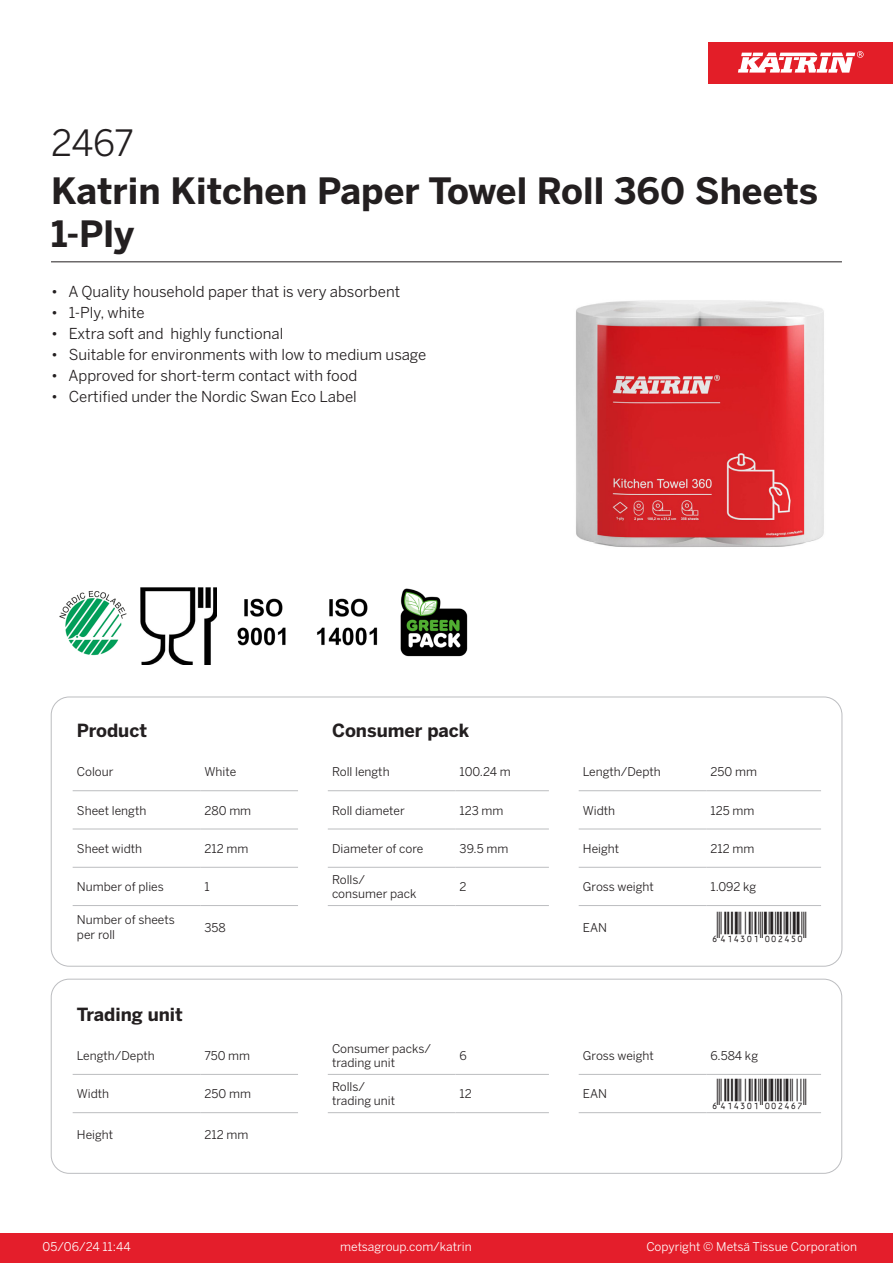
<style>
.page{position:relative;width:893px;height:1263px;background:#fff}
.page>*{position:absolute;margin:0;border:0;box-sizing:border-box;transform-origin:0 0}
.Product_Name{font:700 36px/43.2px "Benton Sans";color:#231f20}
.External_material_co{font:36px "Benton Sans";color:#231f20}
.T_EAN{font:30px "Viisas EAN Matala";color:#231f20}
.T_TableHeader{font:700 18px "Benton Sans";color:#231f20}
.MarketingBullets{font:15px "Benton Sans";color:#231f20}
.T_TableBody{font:12px/14.4px "Benton Sans";color:#231f20}
.t1{font:12px "Benton Sans";color:#fff}
</style>
<div class="page">
<div style="left:0;top:1233px;width:893px;height:30px;background:#e41e2b"></div>
<div style="left:708px;top:43px;width:185px;height:41px;background:#e31e28"></div>
<svg style="left:738px;top:51px;width:126px;height:22px"></svg>
<hr style="left:73px;top:790px;width:127px;height:1px;background:#bcbdc0">
<hr style="left:200px;top:790px;width:98px;height:1px;background:#bcbdc0">
<hr style="left:328px;top:790px;width:127px;height:1px;background:#bcbdc0">
<hr style="left:455px;top:790px;width:94px;height:1px;background:#bcbdc0">
<hr style="left:579px;top:790px;width:127px;height:1px;background:#bcbdc0">
<hr style="left:706px;top:790px;width:115px;height:1px;background:#bcbdc0">
<hr style="left:73px;top:829px;width:127px;height:1px;background:#bcbdc0">
<hr style="left:200px;top:829px;width:98px;height:1px;background:#bcbdc0">
<hr style="left:328px;top:829px;width:127px;height:1px;background:#bcbdc0">
<hr style="left:455px;top:829px;width:94px;height:1px;background:#bcbdc0">
<hr style="left:579px;top:829px;width:127px;height:1px;background:#bcbdc0">
<hr style="left:706px;top:829px;width:115px;height:1px;background:#bcbdc0">
<hr style="left:73px;top:867px;width:127px;height:1px;background:#bcbdc0">
<hr style="left:200px;top:867px;width:98px;height:1px;background:#bcbdc0">
<hr style="left:328px;top:867px;width:127px;height:1px;background:#bcbdc0">
<hr style="left:455px;top:867px;width:94px;height:1px;background:#bcbdc0">
<hr style="left:579px;top:867px;width:127px;height:1px;background:#bcbdc0">
<hr style="left:706px;top:867px;width:115px;height:1px;background:#bcbdc0">
<hr style="left:73px;top:905px;width:127px;height:1px;background:#bcbdc0">
<hr style="left:200px;top:905px;width:98px;height:1px;background:#bcbdc0">
<hr style="left:328px;top:905px;width:127px;height:1px;background:#bcbdc0">
<hr style="left:455px;top:905px;width:94px;height:1px;background:#bcbdc0">
<hr style="left:579px;top:905px;width:127px;height:1px;background:#bcbdc0">
<hr style="left:706px;top:905px;width:115px;height:1px;background:#bcbdc0">
<hr style="left:73px;top:1074px;width:127px;height:1px;background:#bcbdc0">
<hr style="left:200px;top:1074px;width:98px;height:1px;background:#bcbdc0">
<hr style="left:328px;top:1074px;width:127px;height:1px;background:#bcbdc0">
<hr style="left:455px;top:1074px;width:94px;height:1px;background:#bcbdc0">
<hr style="left:579px;top:1074px;width:127px;height:1px;background:#bcbdc0">
<hr style="left:706px;top:1074px;width:115px;height:1px;background:#bcbdc0">
<hr style="left:73px;top:1112px;width:127px;height:1px;background:#bcbdc0">
<hr style="left:200px;top:1112px;width:98px;height:1px;background:#bcbdc0">
<hr style="left:328px;top:1112px;width:127px;height:1px;background:#bcbdc0">
<hr style="left:455px;top:1112px;width:94px;height:1px;background:#bcbdc0">
<hr style="left:579px;top:1112px;width:127px;height:1px;background:#bcbdc0">
<hr style="left:706px;top:1112px;width:115px;height:1px;background:#bcbdc0">
<div style="left:51px;top:979px;width:791px;height:194px;border:1px solid #bcbdc0;border-radius:18px"></div>
<img style="left:576px;top:300px;width:248px;height:248px">
<img style="left:59px;top:590px;width:68px;height:66px">
<img style="left:140px;top:587px;width:77px;height:77px">
<img style="left:237px;top:598px;width:49px;height:48px">
<img style="left:317px;top:598px;width:61px;height:48px">
<img style="left:400px;top:588px;width:68px;height:69px">
<hr style="left:51px;top:261px;width:791px;height:1px;background:#231f20">
<p class="External_material_co" style="left:51px;top:121px;width:84px">2467</p>
<p class="Product_Name" style="left:51px;top:170px;width:768px">Katrin Kitchen Paper Towel Roll 360 Sheets<br>1-Ply</p>
<p class="MarketingBullets" style="left:51px;top:282px;width:351px">• A Quality household paper that is very absorbent</p>
<p class="MarketingBullets" style="left:51px;top:303px;width:95px">• 1-Ply, white</p>
<p class="MarketingBullets" style="left:51px;top:324px;width:234px">• Extra soft and highly functional</p>
<p class="MarketingBullets" style="left:51px;top:345px;width:377px">• Suitable for environments with low to medium usage</p>
<p class="MarketingBullets" style="left:51px;top:366px;width:308px">• Approved for short-term contact with food</p>
<p class="MarketingBullets" style="left:51px;top:387px;width:307px">• Certified under the Nordic Swan Eco Label</p>
<p class="T_TableHeader" style="left:77px;top:719px;width:72px">Product</p>
<p class="T_TableHeader" style="left:332px;top:719px;width:139px">Consumer pack</p>
<p class="T_TableBody" style="left:77px;top:765px;width:38px">Colour</p>
<p class="T_TableBody" style="left:204px;top:765px;width:33px">White</p>
<p class="T_TableBody" style="left:332px;top:765px;width:59px">Roll length</p>
<p class="T_TableBody" style="left:460px;top:765px;width:53px">100.24 m</p>
<p class="T_TableBody" style="left:583px;top:765px;width:79px">Length/Depth</p>
<p class="T_TableBody" style="left:710px;top:765px;width:48px">250 mm</p>
<p class="T_TableBody" style="left:77px;top:803px;width:71px">Sheet length</p>
<p class="T_TableBody" style="left:204px;top:803px;width:48px">280 mm</p>
<p class="T_TableBody" style="left:332px;top:803px;width:74px">Roll diameter</p>
<p class="T_TableBody" style="left:460px;top:803px;width:45px">123 mm</p>
<p class="T_TableBody" style="left:583px;top:803px;width:34px">Width</p>
<p class="T_TableBody" style="left:710px;top:803px;width:45px">125 mm</p>
<p class="T_TableBody" style="left:77px;top:841px;width:67px">Sheet width</p>
<p class="T_TableBody" style="left:204px;top:841px;width:45px">212 mm</p>
<p class="T_TableBody" style="left:332px;top:841px;width:93px">Diameter of core</p>
<p class="T_TableBody" style="left:460px;top:841px;width:50px">39.5 mm</p>
<p class="T_TableBody" style="left:583px;top:841px;width:38px">Height</p>
<p class="T_TableBody" style="left:710px;top:841px;width:45px">212 mm</p>
<p class="T_TableBody" style="left:77px;top:879px;width:88px">Number of plies</p>
<p class="T_TableBody" style="left:204px;top:879px;width:7px">1</p>
<p class="T_TableBody" style="left:332px;top:872px;width:35px">Rolls/</p>
<p class="T_TableBody" style="left:332px;top:887px;width:86px">consumer pack</p>
<p class="T_TableBody" style="left:460px;top:879px;width:9px">2</p>
<p class="T_TableBody" style="left:583px;top:879px;width:72px">Gross weight</p>
<p class="T_TableBody" style="left:710px;top:879px;width:47px">1.092 kg</p>
<p class="T_TableBody" style="left:77px;top:913px;width:99px">Number of sheets per roll</p>
<p class="T_TableBody" style="left:204px;top:920px;width:23px">358</p>
<p class="T_TableBody" style="left:583px;top:920px;width:26px">EAN</p>
<p class="T_EAN" style="left:710px;top:911px;width:97px">*6414301002450*</p>
<p class="T_TableHeader" style="left:77px;top:1003px;width:108px">Trading unit</p>
<p class="T_TableBody" style="left:77px;top:1048px;width:79px">Length/Depth</p>
<p class="T_TableBody" style="left:204px;top:1048px;width:47px">750 mm</p>
<p class="T_TableBody" style="left:332px;top:1041px;width:100px">Consumer packs/ trading unit</p>
<p class="T_TableBody" style="left:460px;top:1048px;width:9px">6</p>
<p class="T_TableBody" style="left:583px;top:1048px;width:72px">Gross weight</p>
<p class="T_TableBody" style="left:710px;top:1048px;width:49px">6.584 kg</p>
<p class="T_TableBody" style="left:77px;top:1087px;width:34px">Width</p>
<p class="T_TableBody" style="left:204px;top:1087px;width:48px">250 mm</p>
<p class="T_TableBody" style="left:460px;top:1087px;width:14px">12</p>
<p class="T_TableBody" style="left:583px;top:1087px;width:26px">EAN</p>
<p class="T_EAN" style="left:710px;top:1078px;width:97px">*6414301002467*</p>
<p class="T_TableBody" style="left:332px;top:1079px;width:35px">Rolls/</p>
<p class="T_TableBody" style="left:332px;top:1094px;width:65px">trading unit</p>
<p class="T_TableBody" style="left:77px;top:1127px;width:38px">Height</p>
<p class="T_TableBody" style="left:204px;top:1127px;width:45px">212 mm</p>
<p class="t1" style="left:43px;top:1239px;width:90px">05/06/24 11:44</p>
<p class="t1" style="left:340px;top:1239px;width:133px">metsagroup.com/katrin</p>
<p class="t1" style="left:646px;top:1239px;width:212px">Copyright © Metsä Tissue Corporation</p>
</div>
